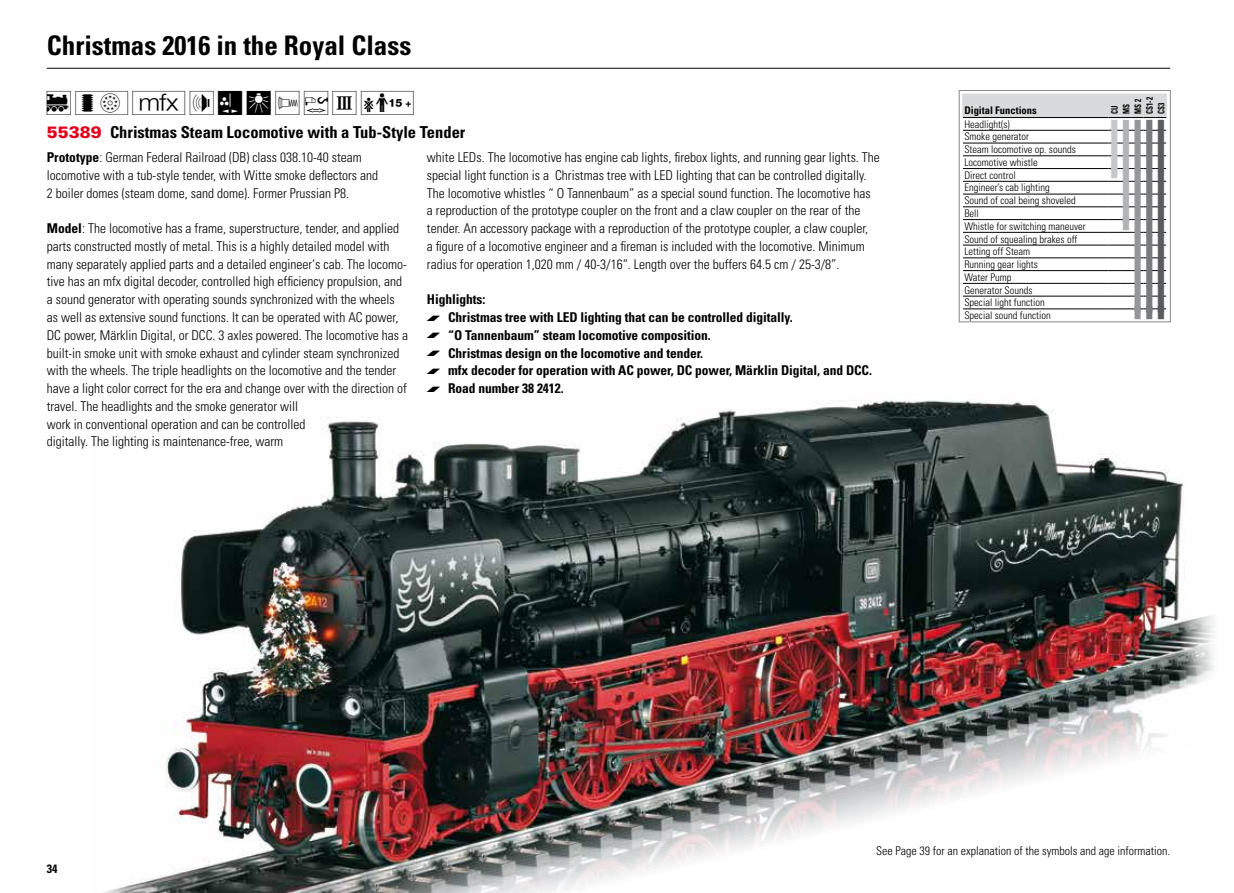
<style>
.page{position:relative;width:1234px;height:893px;background:#fff}
.page>*{position:absolute;margin:0;border:0;box-sizing:border-box;transform-origin:0 0}
.t1{font:30px "Maerklin Piktos";color:#000}
.t2{font:700 condensed 27px "Univers LT Std";color:#000}
.t3{font:23.1px "Wingdings";color:#c6c7c8;scale:.45 1}
.t4{font:23.1px "Wingdings";color:#969799;scale:.45 1}
.t5{font:23.1px "Wingdings";color:#b1b3b4;scale:.45 1}
.t6{font:700 condensed 16.5px "Univers LT Std";color:#000}
.t7{font:900 16.5px "Univers LT Std";color:#e2001a}
.t8{font:300 condensed 13.5px/17.9px "Univers LT Std";color:#000}
.t9{font:700 condensed 13.5px "Univers LT Std";letter-spacing:-.005em;color:#000}
.t10{font:300 condensed 12px "Univers LT Std";color:#000}
.t11{font:700 condensed 12px "Univers LT Std";color:#000}
.t12{font:300 condensed 10.5px/12.8px "Univers LT Std";color:#000}
.t13{font:700 condensed 10.5px "Univers";color:#000}
.t14{font:700 condensed 9px/11.7px "Univers";letter-spacing:.025em;color:#000;scale:.8 1}
.s1{font-family:"Univers";font-weight:700}
.s2{font-family:"Maerklin Aufzaehlung";font-weight:400;font-stretch:normal;font-size:18px}
.s3{color:#b1b3b4}
.s4{color:#969799}
.s5{color:#797a7c}
.s6{color:#5a5b5d}
</style>
<div class="page">
<img style="left:104px;top:400px;width:1110px;height:493px">
<hr style="left:47px;top:68px;width:1122px;height:1px;background:#000">
<hr style="left:962px;top:130px;width:146px;height:1px;background:#000">
<svg style="left:1108px;top:130px;width:57px;height:1px"></svg>
<hr style="left:962px;top:143px;width:146px;height:1px;background:#000">
<svg style="left:1108px;top:143px;width:57px;height:1px"></svg>
<hr style="left:962px;top:156px;width:146px;height:1px;background:#000">
<svg style="left:1108px;top:156px;width:57px;height:1px"></svg>
<hr style="left:962px;top:168px;width:146px;height:1px;background:#000">
<svg style="left:1108px;top:168px;width:57px;height:1px"></svg>
<hr style="left:962px;top:181px;width:146px;height:1px;background:#000">
<svg style="left:1108px;top:181px;width:57px;height:1px"></svg>
<hr style="left:962px;top:194px;width:146px;height:1px;background:#000">
<svg style="left:1108px;top:194px;width:57px;height:1px"></svg>
<hr style="left:962px;top:207px;width:146px;height:1px;background:#000">
<svg style="left:1108px;top:207px;width:57px;height:1px"></svg>
<hr style="left:962px;top:219px;width:146px;height:1px;background:#000">
<svg style="left:1108px;top:219px;width:57px;height:1px"></svg>
<hr style="left:962px;top:232px;width:146px;height:1px;background:#000">
<svg style="left:1108px;top:232px;width:57px;height:1px"></svg>
<hr style="left:962px;top:245px;width:146px;height:1px;background:#000">
<svg style="left:1108px;top:245px;width:57px;height:1px"></svg>
<hr style="left:962px;top:258px;width:146px;height:1px;background:#000">
<svg style="left:1108px;top:258px;width:57px;height:1px"></svg>
<hr style="left:962px;top:270px;width:146px;height:1px;background:#000">
<svg style="left:1108px;top:270px;width:57px;height:1px"></svg>
<hr style="left:962px;top:283px;width:146px;height:1px;background:#000">
<svg style="left:1108px;top:283px;width:57px;height:1px"></svg>
<hr style="left:962px;top:296px;width:146px;height:1px;background:#000">
<svg style="left:1108px;top:296px;width:57px;height:1px"></svg>
<hr style="left:962px;top:309px;width:146px;height:1px;background:#000">
<svg style="left:1108px;top:309px;width:57px;height:1px"></svg>
<div style="left:962px;top:94px;width:204px;height:24px;background:#d9dadb"></div>
<div style="left:958px;top:90px;width:212px;height:232px;border:1px solid #87888a"></div>
<p class="t2" style="left:47px;top:29px;width:366px">Christmas 2016 in the Royal Class</p>
<p class="t1" style="left:47px;top:87px;width:373px">)cehHkVW3Y</p>
<p class="t7" style="left:47px;top:122px;width:57px">55389</p>
<p class="t6" style="left:110px;top:122px;width:357px">Christmas Steam Locomotive with a Tub-Style Tender</p>
<p class="t8" style="left:47px;top:148px;width:333px"><span class="s1">Prototype</span>: German Federal Railroad (DB) class 038.10-40 steam locomotive with a tub-style tender, with Witte smoke deflectors and<br>2 boiler domes (steam dome, sand dome). Former Prussian P8.</p>
<p class="t8" style="left:47px;top:219px;width:363px"><span class="s1">Model</span>: The locomotive has a frame, superstructure, tender, and applied parts constructed mostly of metal. This is a highly detailed model with many separately applied parts and a detailed engineer‘s cab. The locomo&shy;tive has an mfx digital decoder, controlled high efficiency propulsion, and a sound generator with operating sounds synchronized with the wheels as well as extensive sound functions. It can be operated with AC power, DC power, Märklin Digital, or DCC. 3 axles powered. The locomotive has a built-in smoke unit with smoke exhaust and cylinder steam synchronized with the wheels. The triple headlights on the locomotive and the tender have a light color correct for the era and change over with the direction of travel. The headlights and the smoke generator will<br>work in conventional operation and can be controlled<br>digitally. The lighting is maintenance-free, warm</p>
<p class="t8" style="left:427px;top:148px;width:454px">white LEDs. The locomotive has engine cab lights, firebox lights, and running gear lights. The special light function is a Christmas tree with LED lighting that can be controlled digitally.<br>The locomotive whistles “ O Tannenbaum” as a special sound function. The locomotive has a reproduction of the prototype coupler on the front and a claw coupler on the rear of the tender. An accessory package with a reproduction of the prototype coupler, a claw coupler,<br>a figure of a locomotive engineer and a fireman is included with the locomotive. Minimum radius for operation 1,020 mm / 40-3/16“. Length over the buffers 64.5 cm / 25-3/8”.</p>
<p class="t9" style="left:427px;top:291px;width:60px">Highlights:</p>
<p class="t9" style="left:427px;top:309px;width:367px"><span class="s2">•</span> Christmas tree with LED lighting that can be controlled digitally.</p>
<p class="t9" style="left:427px;top:327px;width:285px"><span class="s2">•</span> “O Tannenbaum” steam locomotive composition.</p>
<p class="t9" style="left:427px;top:344px;width:278px"><span class="s2">•</span> Christmas design on the locomotive and tender.</p>
<p class="t9" style="left:427px;top:362px;width:446px"><span class="s2">•</span> mfx decoder for operation with AC power, DC power, Märklin Digital, and DCC.</p>
<p class="t9" style="left:427px;top:380px;width:138px"><span class="s2">•</span> Road number 38 2412.</p>
<p class="t13" style="left:964px;top:104px;width:74px">Digital Functions</p>
<p class="t14" style="left:1108px;top:114px;width:23px;rotate:-90deg">CU<br>MS<br>MS 2<br>CS1-2<br>CS3</p>
<p class="t12" style="left:964px;top:118px;width:66px">Headlight(s)<br>Smoke generator</p>
<p class="t3" style="left:1110px;top:115px;width:123px">■<span class="s3">■</span><span class="s4">■</span><span class="s5">■</span><span class="s6">■</span></p>
<p class="t12" style="left:964px;top:143px;width:113px">Steam locomotive op. sounds</p>
<p class="t3" style="left:1110px;top:127px;width:123px">■<span class="s3">■</span><span class="s4">■</span><span class="s5">■</span><span class="s6">■</span></p>
<p class="t3" style="left:1110px;top:140px;width:123px">■<span class="s3">■</span><span class="s4">■</span><span class="s5">■</span><span class="s6">■</span></p>
<p class="t12" style="left:964px;top:156px;width:75px">Locomotive whistle</p>
<p class="t3" style="left:1110px;top:153px;width:123px">■<span class="s3">■</span><span class="s4">■</span><span class="s5">■</span><span class="s6">■</span></p>
<p class="t3" style="left:1110px;top:160px;width:123px">■<span class="s3">■</span><span class="s4">■</span><span class="s5">■</span><span class="s6">■</span></p>
<p class="t12" style="left:964px;top:169px;width:53px">Direct control</p>
<p class="t12" style="left:964px;top:181px;width:87px">Engineer’s cab lighting</p>
<p class="t5" style="left:1121px;top:178px;width:97px">■<span class="s4">■</span><span class="s5">■</span><span class="s6">■</span></p>
<p class="t12" style="left:964px;top:194px;width:113px">Sound of coal being shoveled</p>
<p class="t5" style="left:1121px;top:191px;width:97px">■<span class="s4">■</span><span class="s5">■</span><span class="s6">■</span></p>
<p class="t12" style="left:964px;top:207px;width:16px">Bell</p>
<p class="t5" style="left:1121px;top:204px;width:97px">■<span class="s4">■</span><span class="s5">■</span><span class="s6">■</span></p>
<p class="t5" style="left:1121px;top:211px;width:97px">■<span class="s4">■</span><span class="s5">■</span><span class="s6">■</span></p>
<p class="t12" style="left:964px;top:220px;width:123px">Whistle for switching maneuver</p>
<p class="t12" style="left:964px;top:232px;width:115px">Sound of squealing brakes off</p>
<p class="t4" style="left:1133px;top:229px;width:71px">■<span class="s5">■</span><span class="s6">■</span></p>
<p class="t12" style="left:964px;top:245px;width:67px">Letting off Steam</p>
<p class="t4" style="left:1133px;top:242px;width:71px">■<span class="s5">■</span><span class="s6">■</span></p>
<p class="t12" style="left:964px;top:258px;width:75px">Running gear lights</p>
<p class="t4" style="left:1133px;top:255px;width:71px">■<span class="s5">■</span><span class="s6">■</span></p>
<p class="t12" style="left:964px;top:271px;width:49px">Water Pump</p>
<p class="t4" style="left:1133px;top:268px;width:71px">■<span class="s5">■</span><span class="s6">■</span></p>
<p class="t12" style="left:964px;top:283px;width:70px">Generator Sounds</p>
<p class="t4" style="left:1133px;top:281px;width:71px">■<span class="s5">■</span><span class="s6">■</span></p>
<p class="t12" style="left:964px;top:296px;width:82px">Special light function</p>
<p class="t4" style="left:1133px;top:293px;width:71px">■<span class="s5">■</span><span class="s6">■</span></p>
<p class="t4" style="left:1133px;top:300px;width:71px">■<span class="s5">■</span><span class="s6">■</span></p>
<p class="t12" style="left:964px;top:309px;width:88px">Special sound function</p>
<p class="t11" style="left:47px;top:862px;width:12px">34</p>
<p class="t10" style="left:876px;top:843px;width:295px">See Page 39 for an explanation of the symbols and age information.</p>
</div>
